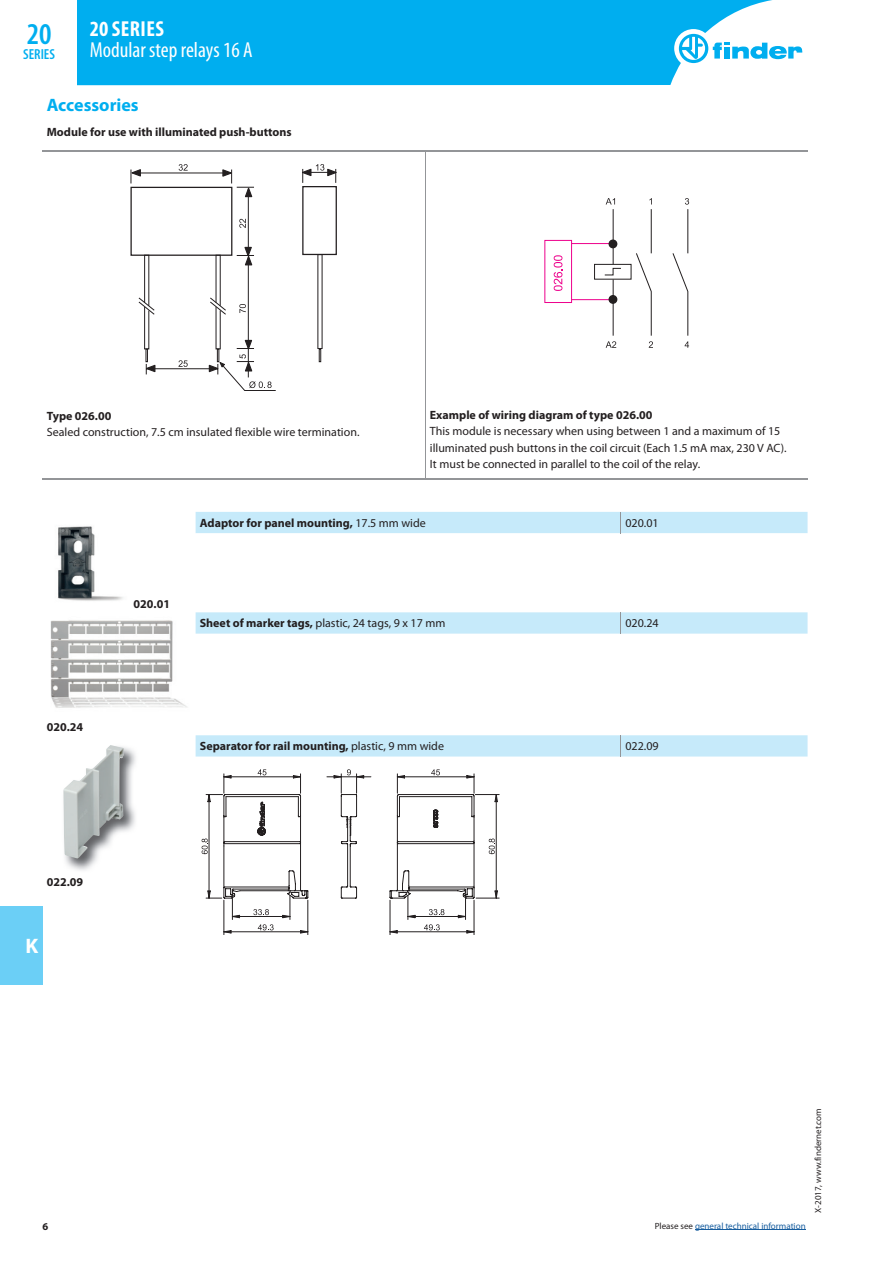
<style>
.page{position:relative;width:893px;height:1263px;background:#fff}
.page>*{position:absolute;margin:0;border:0;box-sizing:border-box;transform-origin:0 0}
.t1{font:600 condensed 30.3px "Myriad Pro";color:#00aeef}
.t2{font:condensed 21.75px "Myriad Pro";color:#fff}
.t3{font:700 condensed 21.75px "Myriad Pro";letter-spacing:.02em;color:#fff}
.t4{font:700 21px "Myriad Pro";color:#fff}
.t5{font:700 18px "Myriad Pro";color:#00aeef}
.t6{font:600 condensed 14.55px "Myriad Pro";color:#00aeef}
.t7{font:12px/16.2px "Myriad Pro";color:#231f20}
.t8{font:700 12px "Myriad Pro";color:#231f20}
.t9{font:700 10.5px "Myriad Pro";color:#231f20}
.t10{font:9px "Myriad Pro";color:#175d9e}
.t11{font:9px "Myriad Pro";color:#231f20}
.s1{font-weight:400}
.s2{font-weight:700}
.s3{color:#231f20}
</style>
<div class="page">
<div style="left:0;top:906px;width:43px;height:78px;background:#6bcff6"></div>
<hr style="left:43px;top:151px;width:382px;height:1px;background:#939598">
<hr style="left:43px;top:478px;width:382px;height:1px;background:#939598">
<hr style="left:425px;top:151px;width:383px;height:1px;background:#939598">
<hr style="left:425px;top:478px;width:383px;height:1px;background:#939598">
<hr style="left:425px;top:152px;width:1px;height:326px;background:#939598">
<hr style="left:248px;top:189px;width:1px;height:65px;background:#231f20">
<hr style="left:134px;top:173px;width:94px;height:1px;background:#231f20">
<svg style="left:239px;top:219px;width:7px;height:9px"></svg>
<svg style="left:222px;top:169px;width:32px;height:29px"></svg>
<svg style="left:130px;top:169px;width:12px;height:14px"></svg>
<svg style="left:179px;top:164px;width:9px;height:7px"></svg>
<div style="left:302px;top:186px;width:35px;height:69px;border:1px solid #231f20"></div>
<svg style="left:302px;top:164px;width:35px;height:19px"></svg>
<div style="left:130px;top:187px;width:102px;height:69px;border:1px solid #231f20"></div>
<svg style="left:319px;top:348px;width:2px;height:14px"></svg>
<svg style="left:138px;top:246px;width:138px;height:145px"></svg>
<div style="left:544px;top:240px;width:28px;height:63px;border:1px solid #ed028c"></div>
<svg style="left:554px;top:255px;width:8px;height:36px"></svg>
<hr style="left:571px;top:299px;width:42px;height:1px;background:#ed028c">
<hr style="left:572px;top:243px;width:41px;height:1px;background:#ed028c">
<svg style="left:604px;top:198px;width:85px;height:150px"></svg>
<div style="left:609px;top:240px;width:8px;height:8px;background:#231f20;border-radius:50%"></div>
<div style="left:608px;top:239px;width:9px;height:9px;border:1px solid #231f20;border-radius:50%"></div>
<div style="left:609px;top:296px;width:8px;height:7px;background:#231f20;border-radius:50%"></div>
<div style="left:608px;top:295px;width:9px;height:9px;border:1px solid #231f20;border-radius:50%"></div>
<div style="left:594px;top:264px;width:37px;height:16px;border:1px solid #231f20"></div>
<svg style="left:196px;top:512px;width:611px;height:244px"></svg>
<svg style="left:620px;top:612px;width:1px;height:22px"></svg>
<svg style="left:620px;top:735px;width:1px;height:21px"></svg>
<svg style="left:620px;top:512px;width:1px;height:21px"></svg>
<img style="left:58px;top:526px;width:65px;height:75px">
<img style="left:50px;top:620px;width:137px;height:88px">
<img style="left:65px;top:747px;width:71px;height:123px">
<img style="left:63px;top:745px;width:61px;height:114px">
<hr style="left:224px;top:900px;width:1px;height:35px;background:#231f20">
<hr style="left:308px;top:900px;width:1px;height:35px;background:#231f20">
<hr style="left:390px;top:900px;width:1px;height:35px;background:#231f20">
<hr style="left:474px;top:900px;width:1px;height:35px;background:#231f20">
<svg style="left:202px;top:769px;width:297px;height:164px"></svg>
<hr style="left:390px;top:931px;width:84px;height:1px;background:#231f20">
<hr style="left:695px;top:1229px;width:111px;height:1px;background:#175d9e">
<div style="left:77px;top:0;width:695px;height:85px;background:#00aeef"></div>
<div style="left:674px;top:29px;width:39px;height:39px;background:#fff;border-radius:50%"></div>
<svg style="left:679px;top:34px;width:124px;height:29px"></svg>
<h1 class="t1" style="left:27px;top:17px;width:26px">20</h1>
<p class="t6" style="left:23px;top:46px;width:33px">SERIES</p>
<h2 class="t3" style="left:90px;top:16px;width:76px">20 SERIES</h2>
<h2 class="t2" style="left:90px;top:37px;width:164px">Modular step relays 16 A</h2>
<h3 class="t5" style="left:47px;top:93px;width:93px">Accessories</h3>
<p class="t8" style="left:47px;top:124px;width:246px">Module for use with illuminated push-buttons</p>
<p class="t8" style="left:47px;top:408px;width:66px">Type 026.00</p>
<p class="t7" style="left:47px;top:423px;width:314px">Sealed construction, 7.5 cm insulated flexible wire termination.</p>
<p class="t8" style="left:430px;top:407px;width:224px">Example of wiring diagram of type 026.00</p>
<p class="t7" style="left:430px;top:423px;width:358px">This module is necessary when using between 1 and a maximum of 15 illuminated push buttons in the coil circuit (Each 1.5 mA max, 230 V AC).<br>It must be connected in parallel to the coil of the relay.</p>
<p class="t8" style="left:47px;top:719px;width:38px">020.24</p>
<p class="t8" style="left:134px;top:596px;width:38px">020.01</p>
<p class="t8" style="left:200px;top:515px;width:227px">Adaptor for panel mounting, <span class="s1">17.5 mm wide</span></p>
<p class="t7" style="left:625px;top:515px;width:35px">020.01</p>
<p class="t7" style="left:200px;top:615px;width:247px"><span class="s2">Sheet of marker tags,</span> plastic, 24 tags, 9 x 17 mm</p>
<p class="t7" style="left:625px;top:615px;width:35px">020.24</p>
<p class="t8" style="left:200px;top:738px;width:246px">Separator for rail mounting, <span class="s1">plastic, 9 mm wide</span></p>
<p class="t7" style="left:625px;top:738px;width:35px">022.09</p>
<p class="t8" style="left:47px;top:874px;width:38px">022.09</p>
<h3 class="t4" style="left:25px;top:932px;width:14px">K</h3>
<p class="t9" style="left:43px;top:1219px;width:7px">6</p>
<p class="t10" style="left:655px;top:1220px;width:152px"><span class="s3">Please see</span> general technical information</p>
<p class="t11" style="left:812px;top:1213px;width:106px;rotate:-90deg">X-2017, www.findernet.com</p>
</div>
